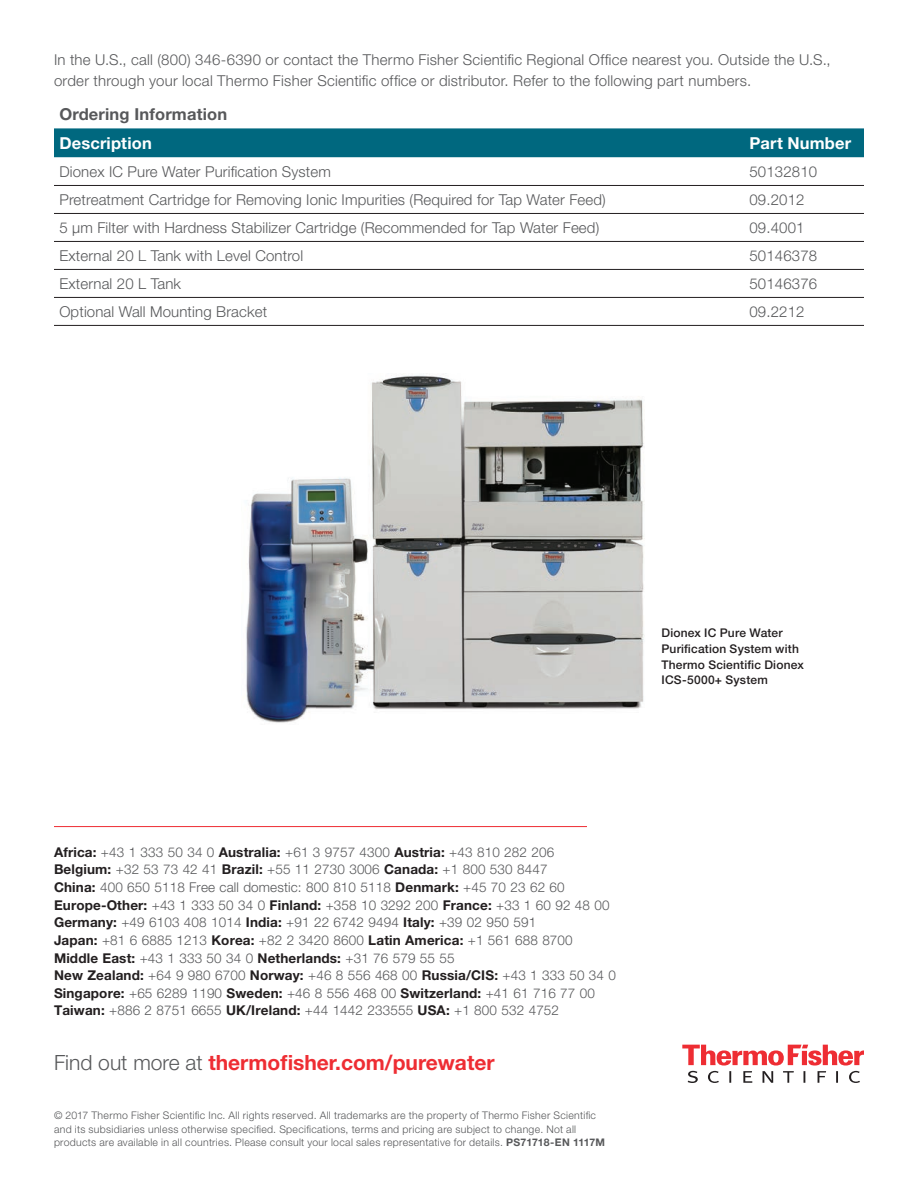
<style>
.page{position:relative;width:918px;height:1188px;background:#fff}
.page>*{position:absolute;margin:0;border:0;box-sizing:border-box;transform-origin:0 0}
.CTA{font:700 21px "Helvetica Neue LT Std";color:#ee2d33}
.Title_Row_-_Left{font:700 16.5px "Helvetica Neue LT Std";letter-spacing:.01em;color:#fff}
.Content_Header{font:700 16.5px "Helvetica Neue LT Std";letter-spacing:.01em;color:#57585a}
.Table_Text_-_Left{font:300 15px "Helvetica Neue LT Std";letter-spacing:.01em;color:#57585a}
.Body_Copy{font:300 15px/21px "Helvetica Neue LT Std";letter-spacing:.015em;color:#57585a}
.NS_-_Info___Phone{font:300 13.5px/17.5px "Helvetica Neue LT Std";letter-spacing:.01em;color:#57585a}
.Figure_Caption{font:500 12px/15.8px "Helvetica Neue LT Std";letter-spacing:.015em;color:#231f20}
.Copyright___Tactic{font:300 10.5px/13.5px "Helvetica Neue LT Std";letter-spacing:.03em;color:#57585a}
.s1{font-weight:700;color:#231f20}
.s2{font-weight:300;color:#57585a}
.s3{font-weight:700}
</style>
<div class="page">
<svg style="left:682px;top:1045px;width:182px;height:38px"></svg>
<div style="left:54px;top:128px;width:810px;height:29px;background:#00687f"></div>
<svg style="left:54px;top:157px;width:810px;height:168px"></svg>
<svg style="left:54px;top:186px;width:810px;height:83px"></svg>
<hr style="left:54px;top:185px;width:690px;height:1px;background:#231f20">
<hr style="left:744px;top:185px;width:120px;height:1px;background:#231f20">
<hr style="left:54px;top:269px;width:690px;height:1px;background:#231f20">
<hr style="left:744px;top:269px;width:120px;height:1px;background:#231f20">
<hr style="left:54px;top:297px;width:690px;height:1px;background:#231f20">
<hr style="left:744px;top:297px;width:120px;height:1px;background:#231f20">
<hr style="left:54px;top:213px;width:690px;height:1px;background:#231f20">
<hr style="left:744px;top:213px;width:120px;height:1px;background:#231f20">
<hr style="left:54px;top:325px;width:690px;height:1px;background:#231f20">
<hr style="left:744px;top:325px;width:120px;height:1px;background:#231f20">
<hr style="left:54px;top:241px;width:690px;height:1px;background:#231f20">
<hr style="left:744px;top:241px;width:120px;height:1px;background:#231f20">
<img style="left:246px;top:374px;width:399px;height:349px">
<hr style="left:54px;top:826px;width:533px;height:1px;background:#ee2d33">
<p class="Body_Copy" style="left:54px;top:49px;width:778px">In the U.S., call (800) 346-6390 or contact the Thermo Fisher Scientific Regional Office nearest you. Outside the U.S., order through your local Thermo Fisher Scientific office or distributor. Refer to the following part numbers.</p>
<p class="Content_Header" style="left:59px;top:104px;width:169px">Ordering Information</p>
<p class="Title_Row_-_Left" style="left:59px;top:133px;width:94px">Description</p>
<p class="Title_Row_-_Left" style="left:749px;top:133px;width:103px">Part Number</p>
<p class="Table_Text_-_Left" style="left:59px;top:162px;width:273px">Dionex IC Pure Water Purification System</p>
<p class="Table_Text_-_Left" style="left:749px;top:162px;width:69px">50132810</p>
<p class="Table_Text_-_Left" style="left:59px;top:190px;width:548px">Pretreatment Cartridge for Removing Ionic Impurities (Required for Tap Water Feed)</p>
<p class="Table_Text_-_Left" style="left:749px;top:190px;width:57px">09.2012</p>
<p class="Table_Text_-_Left" style="left:59px;top:218px;width:541px">5 µm Filter with Hardness Stabilizer Cartridge (Recommended for Tap Water Feed)</p>
<p class="Table_Text_-_Left" style="left:749px;top:218px;width:57px">09.4001</p>
<p class="Table_Text_-_Left" style="left:59px;top:246px;width:245px">External 20 L Tank with Level Control</p>
<p class="Table_Text_-_Left" style="left:749px;top:246px;width:69px">50146378</p>
<p class="Table_Text_-_Left" style="left:59px;top:274px;width:123px">External 20 L Tank</p>
<p class="Table_Text_-_Left" style="left:749px;top:274px;width:69px">50146376</p>
<p class="Table_Text_-_Left" style="left:59px;top:302px;width:209px">Optional Wall Mounting Bracket</p>
<p class="Table_Text_-_Left" style="left:749px;top:302px;width:57px">09.2212</p>
<p class="Figure_Caption" style="left:662px;top:625px;width:144px">Dionex IC Pure Water<br>Purification System with<br>Thermo Scientific Dionex<br>ICS-5000+ System</p>
<p class="NS_-_Info___Phone" style="left:54px;top:843px;width:502px"><span class="s1">Africa:</span> +43 1 333 50 34 0 <span class="s1">Australia:</span> +61 3 9757 4300 <span class="s1">Austria:</span> +43 810 282 206</p>
<p class="NS_-_Info___Phone" style="left:54px;top:861px;width:495px"><span class="s1">Belgium:</span> +32 53 73 42 41 <span class="s1">Brazil:</span> +55 11 2730 3006 <span class="s1">Canada:</span> +1 800 530 8447</p>
<p class="NS_-_Info___Phone" style="left:54px;top:878px;width:512px"><span class="s1">China:</span> 400 650 5118 Free call domestic: 800 810 5118 <span class="s1">Denmark:</span> +45 70 23 62 60</p>
<p class="NS_-_Info___Phone" style="left:54px;top:896px;width:563px"><span class="s1">Europe-Other:</span> +43 1 333 50 34 0 <span class="s1">Finland:</span> +358 10 3292 200 <span class="s1">France:</span> +33 1 60 92 48 00<br><span class="s1">Germany:</span> +49 6103 408 1014 <span class="s1">India:</span> +91 22 6742 9494 <span class="s1">Italy:</span> +39 02 950 591<br><span class="s1">Japan:</span> +81 6 6885 1213 <span class="s1">Korea:</span> +82 2 3420 8600 <span class="s1">Latin America:</span> +1 561 688 8700<br><span class="s1">Middle East:</span> +43 1 333 50 34 0 <span class="s1">Netherlands:</span> +31 76 579 55 55<br><span class="s1">New Zealand:</span> +64 9 980 6700 <span class="s1">Norway:</span> +46 8 556 468 00 <span class="s1">Russia/CIS:</span> +43 1 333 50 34 0<br><span class="s1">Singapore:</span> +65 6289 1190 <span class="s1">Sweden:</span> +46 8 556 468 00 <span class="s1">Switzerland:</span> +41 61 716 77 00<br><span class="s1">Taiwan:</span> +886 2 8751 6655 <span class="s1">UK/Ireland:</span> +44 1442 233555 <span class="s1">USA:</span> +1 800 532 4752</p>
<p class="CTA" style="left:54px;top:1049px;width:442px"><span class="s2">Find out more at</span> thermofisher.com/purewater</p>
<p class="Copyright___Tactic" style="left:54px;top:1108px;width:552px">© 2017 Thermo Fisher Scientific Inc. All rights reserved. All trademarks are the property of Thermo Fisher Scientific and its subsidiaries unless otherwise specified. Specifications, terms and pricing are subject to change. Not all products are available in all countries. Please consult your local sales representative for details. <span class="s3">PS71718-EN 1117M</span></p>
</div>
